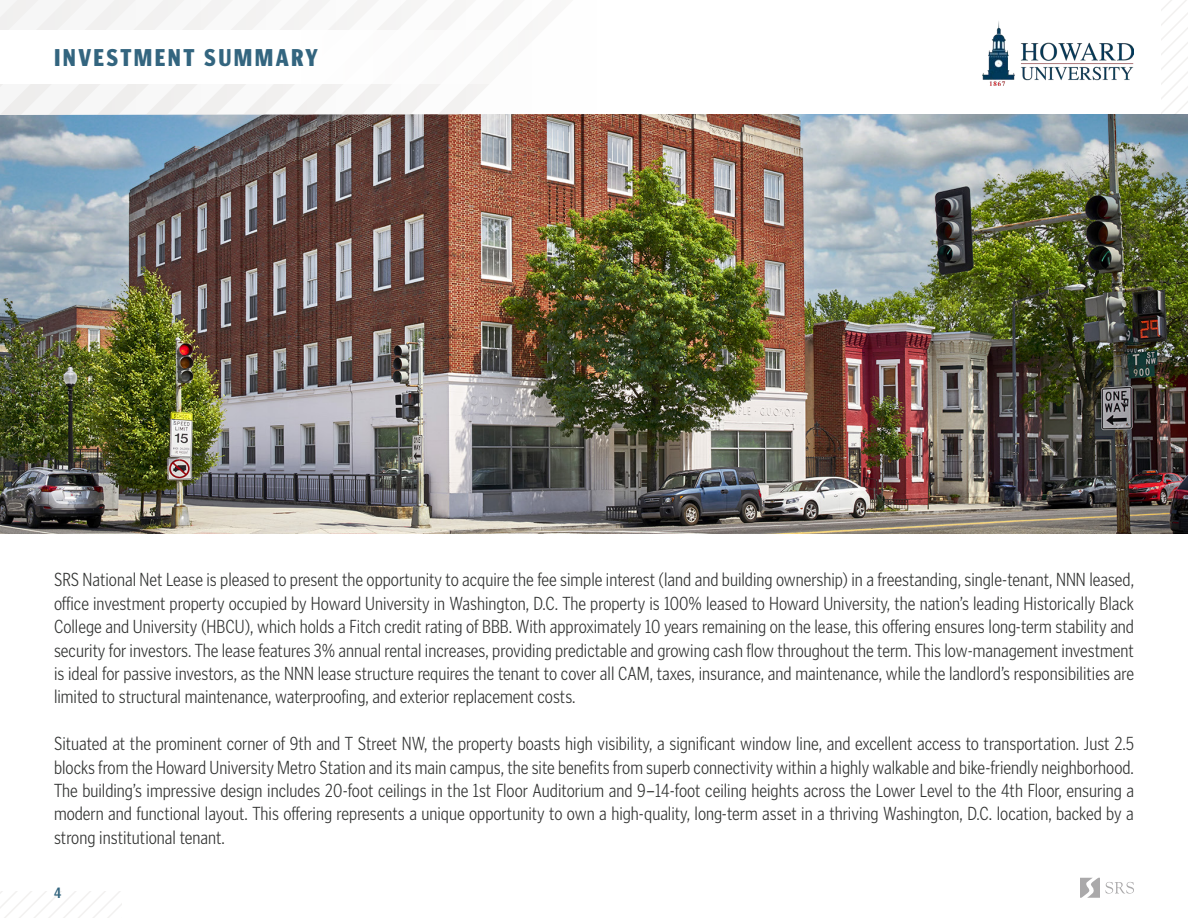
<style>
.page{position:relative;width:1188px;height:918px;background:#fff}
.page>*{position:absolute;margin:0;border:0;box-sizing:border-box;transform-origin:0 0}
.t1{font:900 24px "Poynter Gothic Text Cond";letter-spacing:.1em;color:#33657f}
.t2{font:300 19.5px/23.4px "Poynter Gothic Text Cond";color:#323332;text-align:justify}
.t3{font:700 15px "Poynter Gothic Text Cond";color:#33657f}
</style>
<div class="page">
<img style="left:0;top:115px;width:1188px;height:418px">
<svg style="left:0;top:891px;width:122px;height:27px"></svg>
<svg style="left:1080px;top:878px;width:54px;height:20px"></svg>
<svg style="left:0;top:0;width:574px;height:115px"></svg>
<svg style="left:1161px;top:0;width:27px;height:115px"></svg>
<div style="left:0;top:30px;width:594px;height:54px;background:#fff"></div>
<img style="left:983px;top:21px;width:151px;height:64px">
<p class="t1" style="left:54px;top:44px;width:265px">INVESTMENT SUMMARY</p>
<p class="t2" style="left:54px;top:568px;width:1082px">SRS National Net Lease is pleased to present the opportunity to acquire the fee simple interest (land and building ownership) in a freestanding, single-tenant, NNN leased, office investment property occupied by Howard University in Washington, D.C. The property is 100% leased to Howard University, the nation’s leading Historically Black College and University (HBCU), which holds a Fitch credit rating of BBB. With approximately 10 years remaining on the lease, this offering ensures long-term stability and security for investors. The lease features 3% annual rental increases, providing predictable and growing cash flow throughout the term. This low-management investment is ideal for passive investors, as the NNN lease structure requires the tenant to cover all CAM, taxes, insurance, and maintenance, while the landlord’s responsibilities are limited to structural maintenance, waterproofing, and exterior replacement costs.</p>
<p class="t2" style="left:54px;top:732px;width:1082px">Situated at the prominent corner of 9th and T Street NW, the property boasts high visibility, a significant window line, and excellent access to transportation. Just 2.5 blocks from the Howard University Metro Station and its main campus, the site benefits from superb connectivity within a highly walkable and bike-friendly neighborhood.<br>The building’s impressive design includes 20-foot ceilings in the 1st Floor Auditorium and 9–14-foot ceiling heights across the Lower Level to the 4th Floor, ensuring a modern and functional layout. This offering represents a unique opportunity to own a high-quality, long-term asset in a thriving Washington, D.C. location, backed by a strong institutional tenant.</p>
<p class="t3" style="left:54px;top:884px;width:9px">4</p>
</div>
